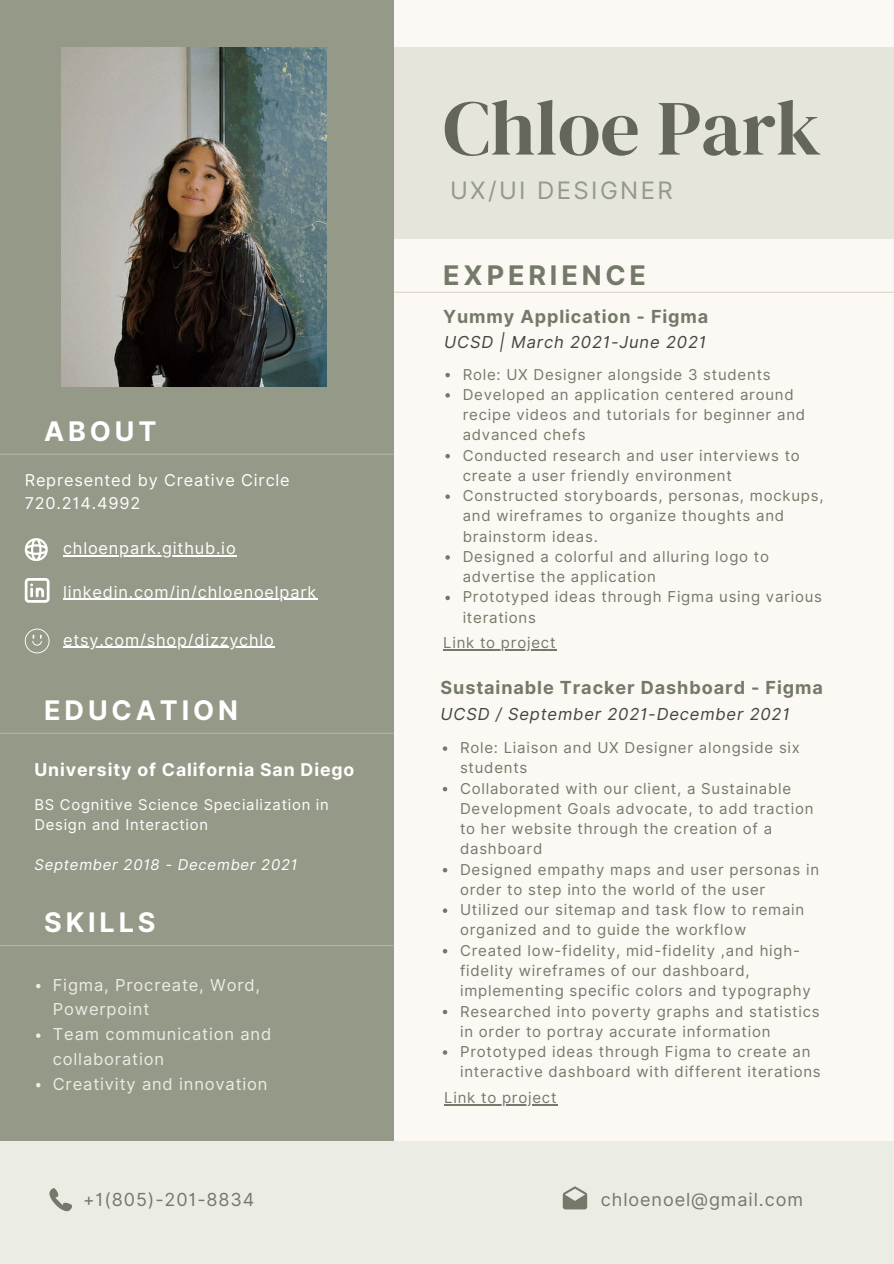
<style>
.page{position:relative;width:894px;height:1264px;background:#fff}
.page>*{position:absolute;margin:0;border:0;box-sizing:border-box;transform-origin:0 0}
.t1{font:78px "DM Serif Display";color:#636659}
.t2{font:700 27px "Inter";letter-spacing:.145em;color:#fff}
.t3{font:700 27px "Inter";letter-spacing:.14em;color:#757969}
.t4{font:24px "Inter";letter-spacing:.1em;color:#959987}
.t5{font:700 18px "Inter";letter-spacing:.05em;color:#757969}
.t6{font:18px "Inter";letter-spacing:.05em;color:#757969}
.t7{font:700 17.7px "Inter";letter-spacing:.05em;color:#fff}
.t8{font:16.5px/24.8px "Inter";letter-spacing:.05em;color:#ebede5}
.t9{font:italic 16.5px "Inter";letter-spacing:.05em;color:#444440}
.t10{font:16.35px/22.5px "Inter";letter-spacing:.05em;color:#fff}
.t11{font:15px/20.2px "Inter";letter-spacing:.05em;color:#757969}
.t12{font:14.85px/20.2px "Inter";letter-spacing:.05em;color:#fff}
.t13{font:italic 14.85px "Inter";letter-spacing:.05em;color:#fff}
</style>
<div class="page">
<div style="left:0;top:0;width:893px;height:1263px;background:#fcf9f4"></div>
<div style="left:0;top:48px;width:893px;height:191px;background:#e5e5dc"></div>
<div style="left:0;top:0;width:394px;height:1263px;background:#959987"></div>
<hr style="left:0;top:732px;width:393px;height:2px;background:#b2b6a4">
<hr style="left:0;top:945px;width:393px;height:1px;background:#b2b6a4">
<hr style="left:394px;top:292px;width:499px;height:1px;background:#dbd5cb">
<img style="left:61px;top:48px;width:265px;height:338px">
<div style="left:0;top:1141px;width:893px;height:122px;background:#ebede5"></div>
<svg style="left:562px;top:1186px;width:25px;height:23px"></svg>
<svg style="left:25px;top:538px;width:22px;height:22px"></svg>
<svg style="left:49px;top:1188px;width:23px;height:23px"></svg>
<hr style="left:0;top:453px;width:393px;height:2px;background:#b2b6a4">
<svg style="left:25px;top:578px;width:24px;height:24px"></svg>
<svg style="left:25px;top:628px;width:24px;height:25px"></svg>
<svg style="left:36px;top:983px;width:4px;height:5px"></svg>
<svg style="left:36px;top:1033px;width:4px;height:4px"></svg>
<svg style="left:36px;top:1083px;width:4px;height:4px"></svg>
<svg style="left:442px;top:746px;width:5px;height:4px"></svg>
<svg style="left:442px;top:787px;width:5px;height:4px"></svg>
<svg style="left:442px;top:868px;width:5px;height:4px"></svg>
<svg style="left:442px;top:908px;width:5px;height:4px"></svg>
<svg style="left:442px;top:949px;width:5px;height:4px"></svg>
<svg style="left:442px;top:1009px;width:5px;height:5px"></svg>
<svg style="left:442px;top:1050px;width:5px;height:4px"></svg>
<hr style="left:63px;top:555px;width:173px;height:1px;background:#fff">
<hr style="left:63px;top:598px;width:254px;height:2px;background:#fff">
<hr style="left:63px;top:646px;width:212px;height:1px;background:#fff">
<hr style="left:444px;top:1103px;width:113px;height:2px;background:#757969">
<svg style="left:445px;top:373px;width:5px;height:4px"></svg>
<svg style="left:445px;top:393px;width:5px;height:4px"></svg>
<svg style="left:445px;top:454px;width:5px;height:4px"></svg>
<svg style="left:445px;top:494px;width:5px;height:5px"></svg>
<svg style="left:445px;top:555px;width:5px;height:4px"></svg>
<svg style="left:445px;top:595px;width:5px;height:5px"></svg>
<hr style="left:443px;top:649px;width:113px;height:1px;background:#757969">
<p class="t1" style="left:443px;top:74px;width:379px">Chloe Park</p>
<h2 class="t4" style="left:450px;top:175px;width:224px">UX/UI DESIGNER</h2>
<h5 class="t3" style="left:443px;top:259px;width:204px">EXPERIENCE</h5>
<p class="t2" style="left:44px;top:415px;width:114px">ABOUT</p>
<h5 class="t10" style="left:25px;top:469px;width:266px">Represented by Creative Circle<br>720.214.4992</h5>
<h5 class="t10" style="left:63px;top:537px;width:174px">chloenpark.github.io</h5>
<h5 class="t10" style="left:63px;top:580px;width:255px">linkedin.com/in/chloenoelpark</h5>
<p class="t10" style="left:63px;top:628px;width:212px">etsy.com/shop/dizzychlo</p>
<p class="t2" style="left:44px;top:694px;width:195px">EDUCATION</p>
<p class="t7" style="left:34px;top:758px;width:321px">University of California San Diego</p>
<p class="t12" style="left:34px;top:794px;width:296px">BS Cognitive Science Specialization in<br>Design and Interaction</p>
<p class="t13" style="left:34px;top:856px;width:264px">September 2018 - December 2021</p>
<p class="t2" style="left:44px;top:906px;width:113px">SKILLS</p>
<p class="t8" style="left:53px;top:972px;width:209px">Figma, Procreate, Word,<br>Powerpoint</p>
<h2 class="t8" style="left:53px;top:1021px;width:220px">Team communication and collaboration</h2>
<p class="t8" style="left:53px;top:1071px;width:216px">Creativity and innovation</p>
<p class="t5" style="left:443px;top:305px;width:267px">Yummy Application - Figma</p>
<p class="t9" style="left:444px;top:332px;width:263px">UCSD | March 2021-June 2021</p>
<h5 class="t11" style="left:462px;top:364px;width:309px">Role: UX Designer alongside 3 students</h5>
<p class="t11" style="left:462px;top:384px;width:344px">Developed an application centered around recipe videos and tutorials for beginner and advanced chefs</p>
<p class="t11" style="left:462px;top:445px;width:338px">Conducted research and user interviews to create a user friendly environment</p>
<p class="t11" style="left:462px;top:485px;width:362px">Constructed storyboards, personas, mockups, and wireframes to organize thoughts and brainstorm ideas.</p>
<p class="t11" style="left:462px;top:546px;width:308px">Designed a colorful and alluring logo to advertise the application</p>
<p class="t11" style="left:462px;top:587px;width:361px">Prototyped ideas through Figma using various iterations</p>
<h4 class="t11" style="left:443px;top:632px;width:114px">Link to project</h4>
<p class="t5" style="left:440px;top:676px;width:384px">Sustainable Tracker Dashboard - Figma</p>
<p class="t9" style="left:440px;top:703px;width:350px">UCSD / September 2021-December 2021</p>
<h5 class="t11" style="left:460px;top:737px;width:341px">Role: Liaison and UX Designer alongside six students</h5>
<h5 class="t11" style="left:460px;top:778px;width:355px">Collaborated with our client, a Sustainable Development Goals advocate, to add traction to her website through the creation of a dashboard</h5>
<h1 class="t11" style="left:460px;top:859px;width:360px">Designed empathy maps and user personas in order to step into the world of the user</h1>
<h3 class="t11" style="left:460px;top:899px;width:346px">Utilized our sitemap and task flow to remain organized and to guide the workflow</h3>
<h2 class="t11" style="left:460px;top:940px;width:352px">Created low-fidelity, mid-fidelity ,and high&shy;fidelity wireframes of our dashboard, implementing specific colors and typography</h2>
<h4 class="t11" style="left:460px;top:1000px;width:361px">Researched into poverty graphs and statistics in order to portray accurate information</h4>
<h5 class="t11" style="left:460px;top:1041px;width:362px">Prototyped ideas through Figma to create an interactive dashboard with different iterations</h5>
<h4 class="t11" style="left:444px;top:1087px;width:114px">Link to project</h4>
<h2 class="t6" style="left:83px;top:1188px;width:173px">+1(805)-201-8834</h2>
<h5 class="t6" style="left:600px;top:1188px;width:203px">chloenoel@gmail.com</h5>
</div>
